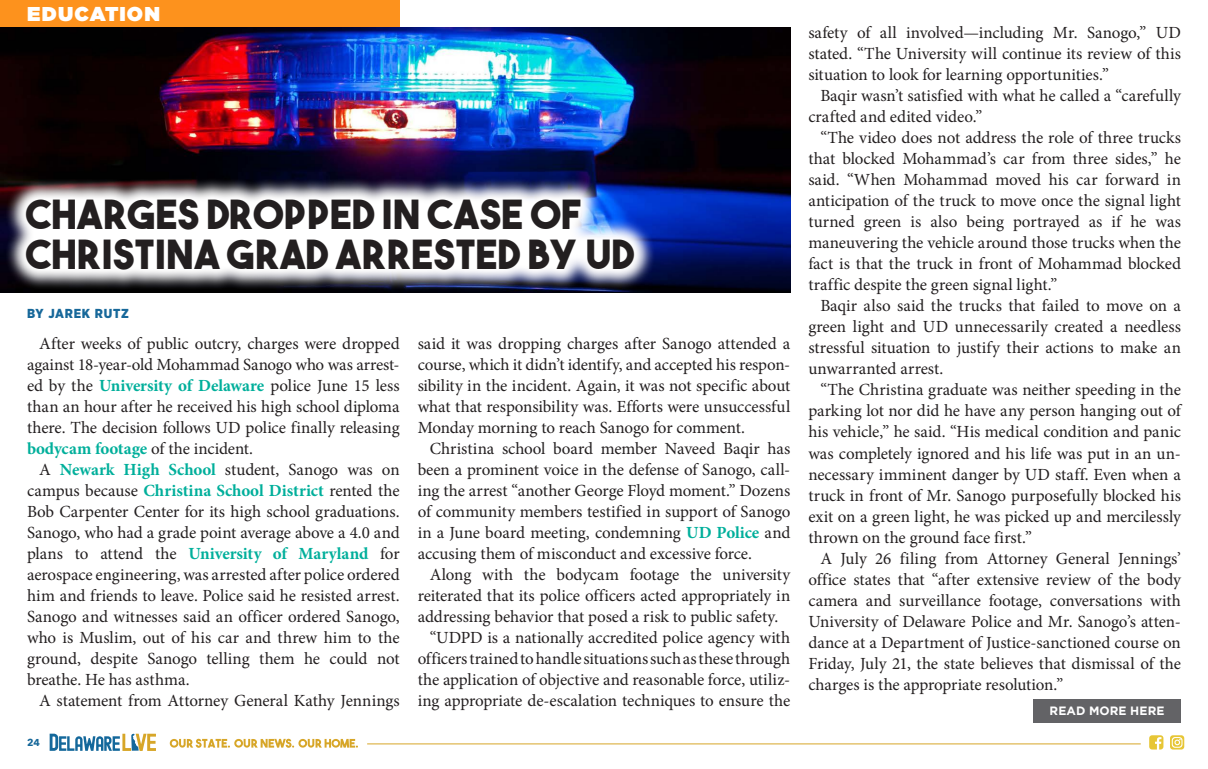
<style>
.page{position:relative;width:1208px;height:769px;background:#fff}
.page>*{position:absolute;margin:0;border:0;box-sizing:border-box;transform-origin:0 0}
.t1{font:40px/40px "The Bold Font";letter-spacing:.01em;color:#231f20}
.t2{font:900 20px "Gotham";letter-spacing:.06em;color:#fff}
.body_copy{font:17px/21px "Minion Pro";letter-spacing:-.005em;color:#231f20;text-align:justify}
.t3{font:900 13px "Gotham Narrow";letter-spacing:.06em;color:#17689a}
.t4{font:700 12px "Gotham";letter-spacing:.01em;color:#fff}
.t5{font:700 10px "Avenir Next";color:#17689a}
.s1{font-weight:700;color:#00af9b}
</style>
<div class="page">
<div style="left:0;top:0;width:399px;height:27px;background:#fd921d"></div>
<svg style="left:50px;top:733px;width:106px;height:17px"></svg>
<svg style="left:170px;top:738px;width:188px;height:9px"></svg>
<hr style="left:367px;top:743px;width:773px;height:1px;background:#d7a628">
<svg style="left:1149px;top:735px;width:14px;height:14px"></svg>
<svg style="left:1170px;top:735px;width:14px;height:14px"></svg>
<img style="left:0;top:27px;width:790px;height:266px">
<img style="left:5px;top:177px;width:650px;height:113px">
<div style="left:1033px;top:698px;width:147px;height:24px;background:#636366"></div>
<p class="t2" style="left:27px;top:0;width:134px">EDUCATION</p>
<p class="t1" style="left:26px;top:193px;width:609px">CHARGES DROPPED IN CASE OF<br>CHRISTINA GRAD ARRESTED BY UD</p>
<p class="t3" style="left:27px;top:305px;width:103px">BY JAREK RUTZ</p>
<p class="body_copy" style="left:27px;top:333px;width:374px;text-indent:12px">After weeks of public outcry, charges were dropped against 18-year-old Mohammad Sanogo who was arrest&shy;ed by the <span class="s1">University of Delaware</span> police June 15 less than an hour after he received his high school diploma there. The decision follows UD police finally releasing <span class="s1">bodycam footage</span> of the incident.</p>
<p class="body_copy" style="left:27px;top:459px;width:374px;text-indent:12px">A <span class="s1">Newark High School</span> student, Sanogo was on campus because <span class="s1">Christina School District</span> rented the Bob Carpenter Center for its high school graduations.<br>Sanogo, who had a grade point average above a 4.0 and plans to attend the <span class="s1">University of Maryland</span> for aerospace engineering, was arrested after police ordered him and friends to leave. Police said he resisted arrest.<br>Sanogo and witnesses said an officer ordered Sanogo, who is Muslim, out of his car and threw him to the ground, despite Sanogo telling them he could not breathe. He has asthma.</p>
<p class="body_copy" style="left:39px;top:690px;width:362px">A statement from Attorney General Kathy Jennings</p>
<p class="body_copy" style="left:417px;top:333px;width:374px">said it was dropping charges after Sanogo attended a course, which it didn’t identify, and accepted his respon&shy;sibility in the incident. Again, it was not specific about what that responsibility was. Efforts were unsuccessful Monday morning to reach Sanogo for comment.</p>
<p class="body_copy" style="left:417px;top:438px;width:374px;text-indent:12px">Christina school board member Naveed Baqir has been a prominent voice in the defense of Sanogo, call&shy;ing the arrest “another George Floyd moment.” Dozens of community members testified in support of Sanogo in a June board meeting, condemning <span class="s1">UD Police</span> and accusing them of misconduct and excessive force.</p>
<p class="body_copy" style="left:417px;top:564px;width:374px;text-indent:12px">Along with the bodycam footage the university reiterated that its police officers acted appropriately in addressing behavior that posed a risk to public safety.</p>
<p class="body_copy" style="left:417px;top:627px;width:374px;text-indent:12px">“UDPD is a nationally accredited police agency with officers trained to handle situations such as these through the application of objective and reasonable force, utiliz&shy;ing appropriate de-escalation techniques to ensure the</p>
<p class="t5" style="left:27px;top:733px;width:14px">24</p>
<p class="body_copy" style="left:808px;top:22px;width:374px">safety of all involved—including Mr. Sanogo,” UD stated. “The University will continue its review of this situation to look for learning opportunities.”</p>
<p class="body_copy" style="left:808px;top:85px;width:374px;text-indent:12px">Baqir wasn’t satisfied with what he called a “carefully crafted and edited video.”</p>
<p class="body_copy" style="left:808px;top:127px;width:374px;text-indent:12px">“The video does not address the role of three trucks that blocked Mohammad’s car from three sides,” he said. “When Mohammad moved his car forward in anticipation of the truck to move once the signal light turned green is also being portrayed as if he was maneuvering the vehicle around those trucks when the fact is that the truck in front of Mohammad blocked traffic despite the green signal light.”</p>
<p class="body_copy" style="left:808px;top:295px;width:374px;text-indent:12px">Baqir also said the trucks that failed to move on a green light and UD unnecessarily created a needless stressful situation to justify their actions to make an unwarranted arrest.</p>
<p class="body_copy" style="left:808px;top:379px;width:374px;text-indent:12px">“The Christina graduate was neither speeding in the parking lot nor did he have any person hanging out of his vehicle,” he said. “His medical condition and panic was completely ignored and his life was put in an un&shy;necessary imminent danger by UD staff. Even when a truck in front of Mr. Sanogo purposefully blocked his exit on a green light, he was picked up and mercilessly thrown on the ground face first.”</p>
<p class="body_copy" style="left:808px;top:547px;width:374px;text-indent:12px">A July 26 filing from Attorney General Jennings’ office states that “after extensive review of the body camera and surveillance footage, conversations with University of Delaware Police and Mr. Sanogo’s atten&shy;dance at a Department of Justice-sanctioned course on Friday, July 21, the state believes that dismissal of the charges is the appropriate resolution.”</p>
<p class="t4" style="left:1049px;top:703px;width:116px">READ MORE HERE</p>
</div>
